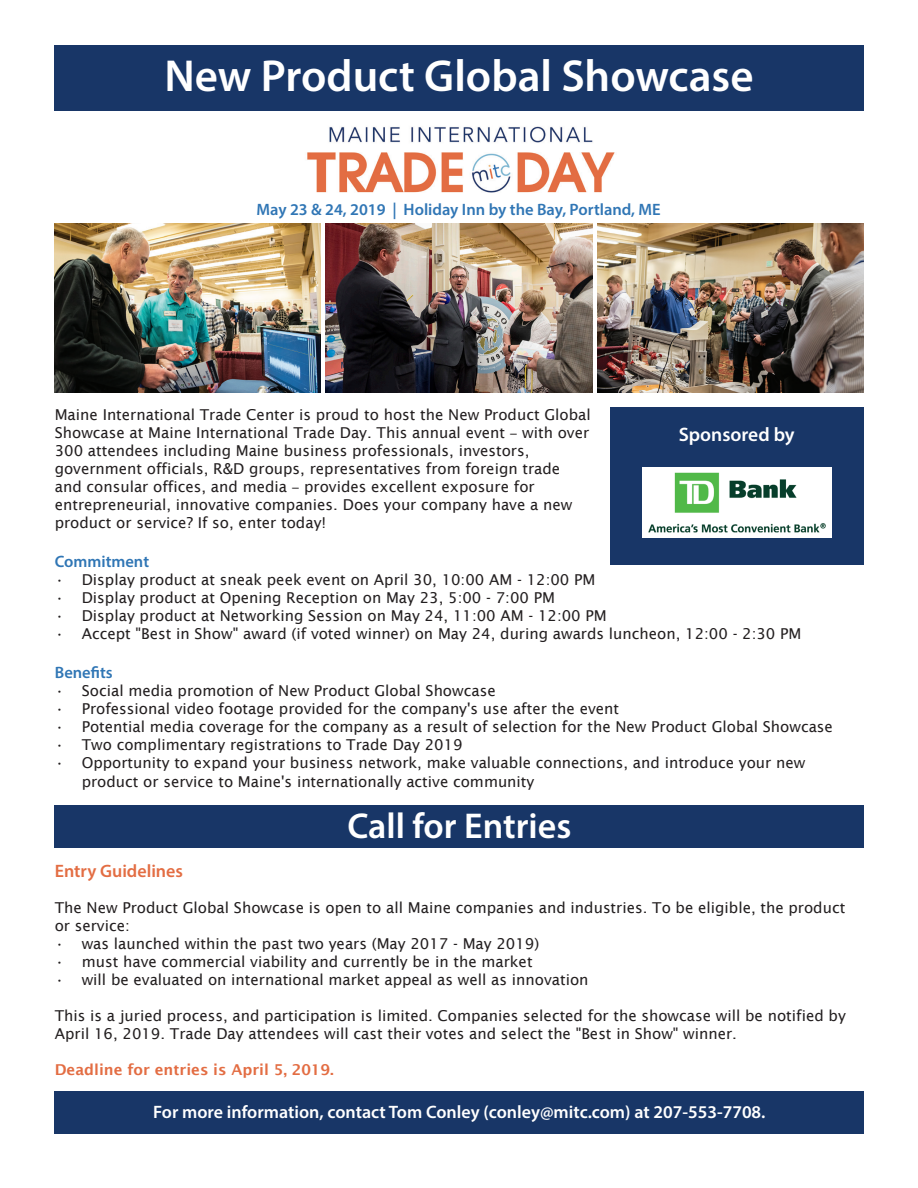
<style>
.page{position:relative;width:918px;height:1188px;background:#fff}
.page>*{position:absolute;margin:0;border:0;box-sizing:border-box;transform-origin:0 0}
.t1{font:600 45px "Myriad Pro";color:#fff}
.t2{font:600 36px "Myriad Pro";color:#fff}
.t3{font:600 19.5px "Myriad Pro";color:#fff}
.t4{font:600 18px "Myriad Pro";color:#fff}
.t5{font:600 18px "Myriad Pro";color:#e36d43}
.t6{font:600 16.5px "Myriad Pro";color:#3076b5}
.t7{font:15px/18px "Lucida Sans";color:#231f20}
.t8{font:600 15px "Lucida Sans";color:#e36d43}
.s1{font-family:"Myriad Pro"}
</style>
<div class="page">
<div style="left:54px;top:1091px;width:810px;height:42px;background:#183667"></div>
<div style="left:54px;top:45px;width:810px;height:66px;background:#183667"></div>
<div style="left:54px;top:805px;width:810px;height:42px;background:#183667"></div>
<img style="left:307px;top:126px;width:308px;height:67px">
<div style="left:610px;top:407px;width:253px;height:158px;background:#183667"></div>
<img style="left:643px;top:467px;width:189px;height:70px">
<img style="left:54px;top:223px;width:267px;height:169px">
<img style="left:325px;top:223px;width:267px;height:169px">
<img style="left:597px;top:223px;width:267px;height:169px">
<p class="t1" style="left:164px;top:47px;width:591px">New Product Global Showcase</p>
<p class="t6" style="left:257px;top:199px;width:406px">May 23 &amp; 24, 2019 | Holiday Inn by the Bay, Portland, ME</p>
<p class="t7" style="left:55px;top:405px;width:538px">Maine International Trade Center is proud to host the New Product Global Showcase at Maine International Trade Day. This annual event <span class="s1">–</span> with over 300 attendees including Maine business professionals, investors, government officials, R&amp;D groups, representatives from foreign trade and consular offices, and media <span class="s1">–</span> provides excellent exposure for entrepreneurial, innovative companies. Does your company have a new product or service? If so, enter today!</p>
<p class="t6" style="left:55px;top:551px;width:96px">Commitment</p>
<p class="t7" style="left:55px;top:570px;width:542px">• Display product at sneak peek event on April 30, 10:00 AM - 12:00 PM</p>
<p class="t7" style="left:55px;top:588px;width:502px">• Display product at Opening Reception on May 23, 5:00 - 7:00 PM</p>
<p class="t7" style="left:55px;top:606px;width:553px">• Display product at Networking Session on May 24, 11:00 AM - 12:00 PM</p>
<p class="t7" style="left:55px;top:624px;width:748px">• Accept "Best in Show" award (if voted winner) on May 24, during awards luncheon, 12:00 - 2:30 PM</p>
<p class="t6" style="left:55px;top:662px;width:59px">Benefits</p>
<p class="t7" style="left:55px;top:681px;width:442px">• Social media promotion of New Product Global Showcase</p>
<p class="t7" style="left:55px;top:699px;width:566px">• Professional video footage provided for the company's use after the event</p>
<p class="t7" style="left:55px;top:717px;width:780px">• Potential media coverage for the company as a result of selection for the New Product Global Showcase</p>
<p class="t7" style="left:55px;top:735px;width:409px">• Two complimentary registrations to Trade Day 2019</p>
<p class="t7" style="left:82px;top:753px;width:725px;line-height:19.5px;text-indent:-27px">• Opportunity to expand your business network, make valuable connections, and introduce your new product or service to Maine's internationally active community</p>
<p class="t3" style="left:679px;top:422px;width:118px">Sponsored by</p>
<p class="t2" style="left:347px;top:803px;width:225px">Call for Entries</p>
<p class="t5" style="left:55px;top:860px;width:130px">Entry Guidelines</p>
<p class="t7" style="left:55px;top:899px;width:792px">The New Product Global Showcase is open to all Maine companies and industries. To be eligible, the product or service:</p>
<p class="t7" style="left:55px;top:935px;width:486px">• was launched within the past two years (May 2017 - May 2019)</p>
<p class="t7" style="left:55px;top:953px;width:479px">• must have commercial viability and currently be in the market</p>
<p class="t7" style="left:55px;top:971px;width:535px">• will be evaluated on international market appeal as well as innovation</p>
<p class="t7" style="left:55px;top:1007px;width:793px">This is a juried process, and participation is limited. Companies selected for the showcase will be notified by<br>April 16, 2019. Trade Day attendees will cast their votes and select the "Best in Show" winner.</p>
<p class="t8" style="left:55px;top:1061px;width:281px">Deadline for entries is April 5, 2019.</p>
<p class="t4" style="left:153px;top:1101px;width:614px">For more information, contact Tom Conley (conley@mitc.com) at 207-553-7708.</p>
</div>
